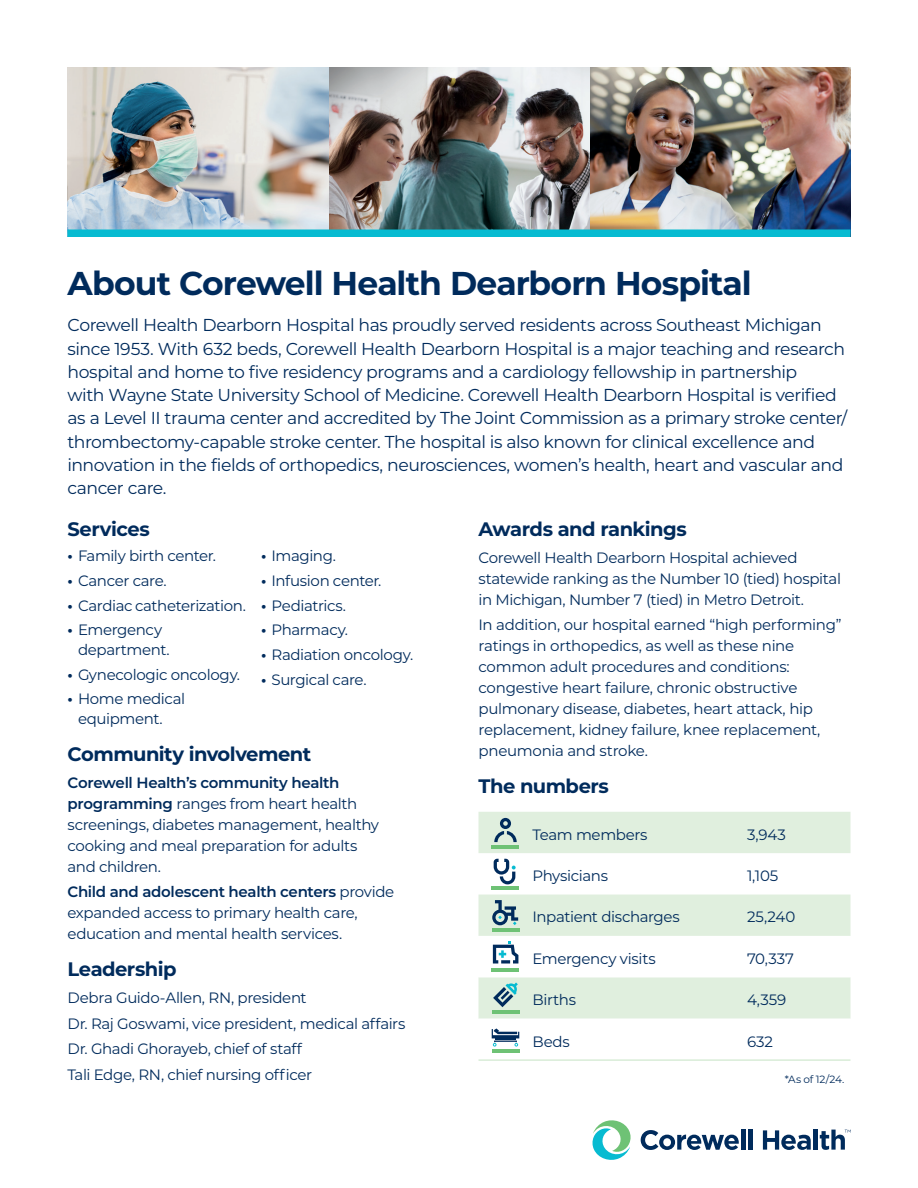
<style>
.page{position:relative;width:918px;height:1188px;background:#fff}
.page>*{position:absolute;margin:0;border:0;box-sizing:border-box;transform-origin:0 0}
._2024_22_pt_HEAD{font:700 33px "Montserrat";letter-spacing:-.03em;color:#002b5c}
._2024_13_pt_SUB{font:700 19.5px "Montserrat";letter-spacing:-.025em;color:#002b5c}
._2024_INTRO_TEXT{font:17.25px/23.2px "Montserrat";letter-spacing:-.025em;color:#002b5c}
._2024_10_pt_BODY{font:15px/21px "Montserrat";letter-spacing:-.025em;color:#002b5c}
.t1{font:10.5px "Montserrat";letter-spacing:-.01em;color:#002b5c}
.s1{font-weight:700}
.s2{font-weight:600}
</style>
<div class="page">
<svg style="left:641px;top:1130px;width:98px;height:20px"></svg>
<hr style="left:741px;top:1130px;width:4px;height:20px;background:#002b5c">
<hr style="left:749px;top:1130px;width:4px;height:20px;background:#002b5c">
<svg style="left:763px;top:1130px;width:48px;height:20px"></svg>
<hr style="left:814px;top:1130px;width:4px;height:20px;background:#002b5c">
<svg style="left:592px;top:1120px;width:39px;height:40px"></svg>
<svg style="left:820px;top:1130px;width:31px;height:20px"></svg>
<img style="left:590px;top:68px;width:261px;height:162px">
<img style="left:328px;top:68px;width:262px;height:162px">
<img style="left:67px;top:68px;width:261px;height:162px">
<svg style="left:478px;top:812px;width:372px;height:124px;fill:#e0efde"></svg>
<svg style="left:478px;top:945px;width:372px;height:115px"></svg>
<hr style="left:478px;top:1060px;width:257px;height:1px;background:#c5e3c3">
<hr style="left:735px;top:1060px;width:115px;height:1px;background:#c5e3c3">
<div style="left:67px;top:230px;width:784px;height:7px;background:#07bbd1"></div>
<hr style="left:492px;top:928px;width:27px;height:3px;background:#6ec275">
<svg style="left:492px;top:900px;width:26px;height:25px"></svg>
<hr style="left:492px;top:887px;width:27px;height:3px;background:#6ec275">
<svg style="left:494px;top:859px;width:22px;height:25px"></svg>
<hr style="left:492px;top:968px;width:27px;height:3px;background:#6ec275">
<svg style="left:493px;top:941px;width:25px;height:23px"></svg>
<hr style="left:492px;top:1010px;width:27px;height:4px;background:#6ec275">
<svg style="left:493px;top:983px;width:25px;height:24px"></svg>
<hr style="left:492px;top:1049px;width:27px;height:4px;background:#6ec275">
<svg style="left:492px;top:1029px;width:27px;height:18px"></svg>
<hr style="left:492px;top:845px;width:27px;height:3px;background:#6ec275">
<svg style="left:494px;top:818px;width:23px;height:24px"></svg>
<p class="_2024_22_pt_HEAD" style="left:68px;top:259px;width:686px">About Corewell Health Dearborn Hospital</p>
<p class="_2024_INTRO_TEXT" style="left:68px;top:313px;width:781px">Corewell Health Dearborn Hospital has proudly served residents across Southeast Michigan since 1953. With 632 beds, Corewell Health Dearborn Hospital is a major teaching and research hospital and home to five residency programs and a cardiology fellowship in partnership<br>with Wayne State University School of Medicine. Corewell Health Dearborn Hospital is verified as a Level II trauma center and accredited by The Joint Commission as a primary stroke center/ thrombectomy-capable stroke center. The hospital is also known for clinical excellence and innovation in the fields of orthopedics, neurosciences, women’s health, heart and vascular and cancer care.</p>
<p class="_2024_13_pt_SUB" style="left:68px;top:515px;width:84px">Services</p>
<p class="_2024_10_pt_BODY" style="left:68px;top:545px;width:150px"><span class="s1">•</span> Family birth center.</p>
<p class="_2024_10_pt_BODY" style="left:68px;top:570px;width:101px"><span class="s1">•</span> Cancer care.</p>
<p class="_2024_10_pt_BODY" style="left:68px;top:594px;width:180px"><span class="s1">•</span> Cardiac catheterization.</p>
<p class="_2024_10_pt_BODY" style="left:78px;top:620px;width:93px;line-height:19.5px;text-indent:-10px"><span class="s1">•</span> Emergency department.</p>
<p class="_2024_10_pt_BODY" style="left:68px;top:663px;width:174px"><span class="s1">•</span> Gynecologic oncology.</p>
<p class="_2024_10_pt_BODY" style="left:78px;top:689px;width:109px;line-height:19.5px;text-indent:-10px"><span class="s1">•</span> Home medical equipment.</p>
<p class="_2024_13_pt_SUB" style="left:478px;top:515px;width:210px">Awards and rankings</p>
<p class="_2024_10_pt_BODY" style="left:478px;top:546px;width:364px">Corewell Health Dearborn Hospital achieved statewide ranking as the Number 10 (tied) hospital in Michigan, Number 7 (tied) in Metro Detroit.</p>
<p class="_2024_10_pt_BODY" style="left:478px;top:614px;width:365px">In addition, our hospital earned “high performing” ratings in orthopedics, as well as these nine common adult procedures and conditions: congestive heart failure, chronic obstructive pulmonary disease, diabetes, heart attack, hip replacement, kidney failure, knee replacement, pneumonia and stroke.</p>
<p class="_2024_13_pt_SUB" style="left:478px;top:772px;width:132px">The numbers</p>
<p class="_2024_10_pt_BODY" style="left:532px;top:823px;width:117px">Team members</p>
<p class="_2024_10_pt_BODY" style="left:747px;top:823px;width:40px">3,943</p>
<p class="_2024_10_pt_BODY" style="left:532px;top:865px;width:77px">Physicians</p>
<p class="_2024_10_pt_BODY" style="left:747px;top:865px;width:33px">1,105</p>
<p class="_2024_10_pt_BODY" style="left:532px;top:906px;width:149px">Inpatient discharges</p>
<p class="_2024_10_pt_BODY" style="left:747px;top:906px;width:50px">25,240</p>
<p class="_2024_10_pt_BODY" style="left:532px;top:948px;width:125px">Emergency visits</p>
<p class="_2024_10_pt_BODY" style="left:747px;top:948px;width:49px">70,337</p>
<p class="_2024_10_pt_BODY" style="left:532px;top:989px;width:45px">Births</p>
<p class="_2024_10_pt_BODY" style="left:747px;top:989px;width:41px">4,359</p>
<p class="_2024_10_pt_BODY" style="left:532px;top:1030px;width:39px">Beds</p>
<p class="_2024_10_pt_BODY" style="left:747px;top:1030px;width:27px">632</p>
<p class="t1" style="left:785px;top:1072px;width:61px">*As of 12/24.</p>
<p class="_2024_10_pt_BODY" style="left:261px;top:545px;width:76px"><span class="s1">•</span> Imaging.</p>
<p class="_2024_10_pt_BODY" style="left:261px;top:570px;width:122px"><span class="s1">•</span> Infusion center.</p>
<p class="_2024_10_pt_BODY" style="left:261px;top:594px;width:87px"><span class="s1">•</span> Pediatrics.</p>
<p class="_2024_10_pt_BODY" style="left:261px;top:619px;width:89px"><span class="s1">•</span> Pharmacy.</p>
<p class="_2024_10_pt_BODY" style="left:261px;top:644px;width:154px"><span class="s1">•</span> Radiation oncology.</p>
<p class="_2024_10_pt_BODY" style="left:261px;top:669px;width:107px"><span class="s1">•</span> Surgical care.</p>
<p class="_2024_13_pt_SUB" style="left:68px;top:740px;width:245px">Community involvement</p>
<p class="_2024_10_pt_BODY" style="left:68px;top:771px;width:313px"><span class="s2">Corewell Health’s community health programming</span> ranges from heart health screenings, diabetes management, healthy cooking and meal preparation for adults and children.</p>
<p class="_2024_10_pt_BODY" style="left:68px;top:881px;width:328px"><span class="s2">Child and adolescent health centers</span> provide expanded access to primary health care, education and mental health services.</p>
<p class="_2024_13_pt_SUB" style="left:68px;top:955px;width:111px">Leadership</p>
<p class="_2024_10_pt_BODY" style="left:68px;top:987px;width:241px">Debra Guido-Allen, RN, president</p>
<p class="_2024_10_pt_BODY" style="left:68px;top:1012px;width:339px">Dr. Raj Goswami, vice president, medical affairs</p>
<p class="_2024_10_pt_BODY" style="left:68px;top:1038px;width:236px">Dr. Ghadi Ghorayeb, chief of staff</p>
<p class="_2024_10_pt_BODY" style="left:68px;top:1063px;width:246px">Tali Edge, RN, chief nursing officer</p>
</div>
